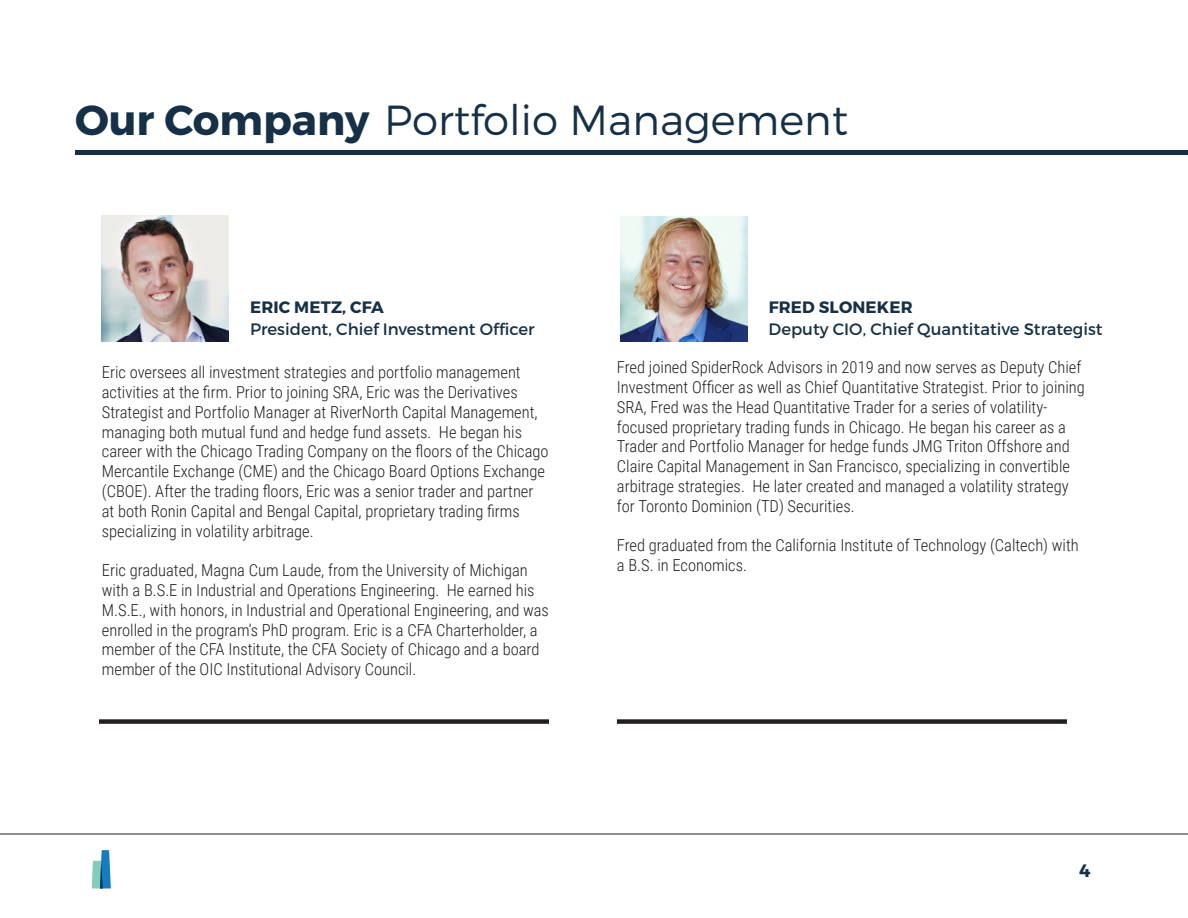
<style>
.page{position:relative;width:1188px;height:918px;background:#fff}
.page>*{position:absolute;margin:0;border:0;box-sizing:border-box;transform-origin:0 0}
.t1{font:300 42px "Montserrat";color:#163147}
.t2{font:700 18px "Montserrat";color:#163147}
.t3{font:300 16.5px/19.8px "Roboto Condensed";color:#231f20}
.t4{font:16.5px "Montserrat";color:#163147}
.t5{font:700 16.5px "Montserrat";letter-spacing:.01em;color:#163147}
.s1{font-weight:700}
</style>
<div class="page">
<div style="left:75px;top:150px;width:1113px;height:5px;background:#163147"></div>
<svg style="left:92px;top:850px;width:19px;height:39px"></svg>
<hr style="left:0;top:834px;width:1188px;height:1px;background:#231f20">
<img style="left:102px;top:216px;width:126px;height:126px">
<img style="left:621px;top:217px;width:126px;height:125px">
<div style="left:99px;top:719px;width:450px;height:5px;background:#231f20"></div>
<div style="left:617px;top:719px;width:450px;height:5px;background:#231f20"></div>
<h1 class="t1" style="left:75px;top:104px;width:775px"><span class="s1">Our Company</span> Portfolio Management</h1>
<p class="t5" style="left:250px;top:300px;width:135px">ERIC METZ, CFA</p>
<p class="t4" style="left:250px;top:323px;width:286px">President, Chief Investment Officer</p>
<p class="t3" style="left:102px;top:363px;width:448px">Eric oversees all investment strategies and portfolio management activities at the firm. Prior to joining SRA, Eric was the Derivatives Strategist and Portfolio Manager at RiverNorth Capital Management, managing both mutual fund and hedge fund assets. He began his career with the Chicago Trading Company on the floors of the Chicago Mercantile Exchange (CME) and the Chicago Board Options Exchange (CBOE). After the trading floors, Eric was a senior trader and partner at both Ronin Capital and Bengal Capital, proprietary trading firms specializing in volatility arbitrage.</p>
<p class="t3" style="left:102px;top:561px;width:449px">Eric graduated, Magna Cum Laude, from the University of Michigan with a B.S.E in Industrial and Operations Engineering. He earned his M.S.E., with honors, in Industrial and Operational Engineering, and was enrolled in the program’s PhD program. Eric is a CFA Charterholder, a member of the CFA Institute, the CFA Society of Chicago and a board member of the OIC Institutional Advisory Council.</p>
<p class="t5" style="left:769px;top:300px;width:145px">FRED SLONEKER</p>
<p class="t4" style="left:769px;top:323px;width:335px">Deputy CIO, Chief Quantitative Strategist</p>
<p class="t3" style="left:617px;top:357px;width:469px">Fred joined SpiderRock Advisors in 2019 and now serves as Deputy Chief Investment Officer as well as Chief Quantitative Strategist. Prior to joining SRA, Fred was the Head Quantitative Trader for a series of volatility&shy;focused proprietary trading funds in Chicago. He began his career as a Trader and Portfolio Manager for hedge funds JMG Triton Offshore and Claire Capital Management in San Francisco, specializing in convertible arbitrage strategies. He later created and managed a volatility strategy for Toronto Dominion (TD) Securities.</p>
<p class="t3" style="left:617px;top:537px;width:463px">Fred graduated from the California Institute of Technology (Caltech) with a B.S. in Economics.</p>
<p class="t2" style="left:1079px;top:863px;width:13px">4</p>
</div>
